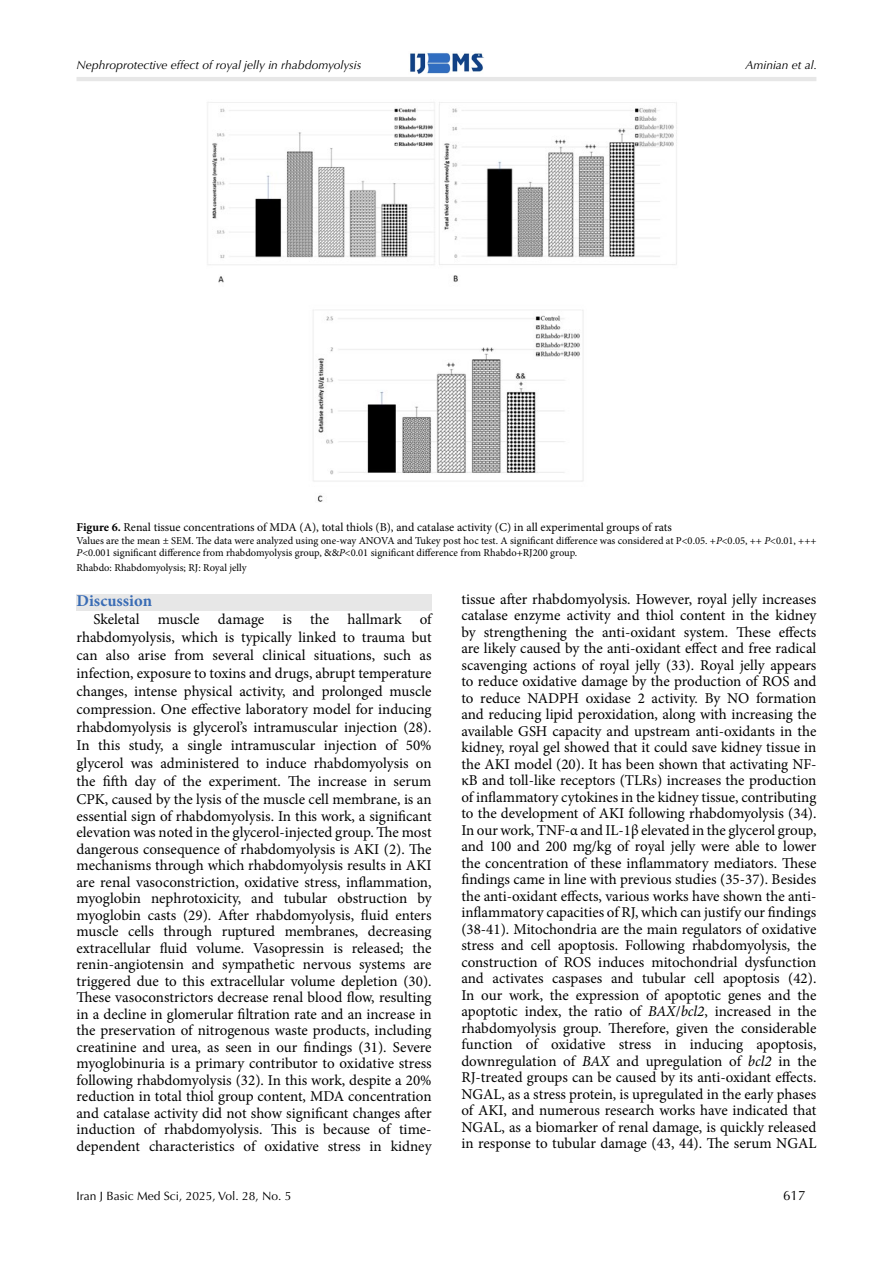
<style>
.page{position:relative;width:893px;height:1263px;background:#fff}
.page>*{position:absolute;margin:0;border:0;box-sizing:border-box;transform-origin:0 0}
.t1{font:700 16.5px "Minion Pro";color:#396cb5}
.t2{font:15px/16.5px "Minion Pro";color:#000;text-align:justify}
.t3{font:13.5px "Optima LT Std";color:#000}
.t4{font:12px "Minion Pro";color:#000}
.t5{font:italic 12px "Optima LT Std";color:#000}
.t6{font:12px "Optima LT Std";color:#000}
.t7{font:10.5px/12.6px "Minion Pro";color:#000}
.s1{font-weight:700}
.s2{font-style:italic}
</style>
<div class="page">
<img style="left:410px;top:52px;width:74px;height:23px">
<hr style="left:77px;top:77px;width:739px;height:4px;background:#e7e7e7">
<div style="left:77px;top:594px;width:355px;height:17px;background:#e7e7e7"></div>
<img style="left:207px;top:102px;width:470px;height:400px">
<p class="t5" style="left:77px;top:58px;width:286px">Nephroprotective effect of royal jelly in rhabdomyolysis</p>
<p class="t5" style="left:745px;top:58px;width:73px">Aminian et al.</p>
<p class="t4" style="left:77px;top:519px;width:597px"><span class="s1">Figure 6.</span> Renal tissue concentrations of MDA (A), total thiols (B), and catalase activity (C) in all experimental groups of rats</p>
<p class="t7" style="left:77px;top:534px;width:741px">Values are the mean ± SEM. The data were analyzed using one-way ANOVA and Tukey post hoc test. A significant difference was considered at P&lt;0.05. +<span class="s2">P</span>&lt;0.05, ++ <span class="s2">P</span>&lt;0.01, +++<br><span class="s2">P</span>&lt;0.001 significant difference from rhabdomyolysis group, &amp;&amp;<span class="s2">P</span>&lt;0.01 significant difference from Rhabdo+RJ200 group.</p>
<p class="t7" style="left:77px;top:561px;width:172px">Rhabdo: Rhabdomyolysis; RJ: Royal jelly</p>
<p class="t1" style="left:77px;top:589px;width:77px">Discussion</p>
<p class="t2" style="left:77px;top:610px;width:357px;line-height:18px;text-indent:17px">Skeletal muscle damage is the hallmark of rhabdomyolysis, which is typically linked to trauma but can also arise from several clinical situations, such as infection, exposure to toxins and drugs, abrupt temperature changes, intense physical activity, and prolonged muscle compression. One effective laboratory model for inducing rhabdomyolysis is glycerol’s intramuscular injection (28).<br>In this study, a single intramuscular injection of 50% glycerol was administered to induce rhabdomyolysis on the fifth day of the experiment. The increase in serum CPK, caused by the lysis of the muscle cell membrane, is an</p>
<p class="t2" style="left:77px;top:808px;width:357px">essential sign of rhabdomyolysis. In this work, a significant elevation was noted in the glycerol-injected group. The most dangerous consequence of rhabdomyolysis is AKI (2). The mechanisms through which rhabdomyolysis results in AKI are renal vasoconstriction, oxidative stress, inflammation, myoglobin nephrotoxicity, and tubular obstruction by myoglobin casts (29). After rhabdomyolysis, fluid enters muscle cells through ruptured membranes, decreasing extracellular fluid volume. Vasopressin is released; the renin-angiotensin and sympathetic nervous systems are triggered due to this extracellular volume depletion (30).<br>These vasoconstrictors decrease renal blood flow, resulting in a decline in glomerular filtration rate and an increase in the preservation of nitrogenous waste products, including creatinine and urea, as seen in our findings (31). Severe myoglobinuria is a primary contributor to oxidative stress following rhabdomyolysis (32). In this work, despite a 20% reduction in total thiol group content, MDA concentration and catalase activity did not show significant changes after induction of rhabdomyolysis. This is because of time&shy;dependent characteristics of oxidative stress in kidney</p>
<p class="t2" style="left:461px;top:591px;width:357px">tissue after rhabdomyolysis. However, royal jelly increases catalase enzyme activity and thiol content in the kidney by strengthening the anti-oxidant system. These effects are likely caused by the anti-oxidant effect and free radical scavenging actions of royal jelly (33). Royal jelly appears to reduce oxidative damage by the production of ROS and to reduce NADPH oxidase 2 activity. By NO formation and reducing lipid peroxidation, along with increasing the available GSH capacity and upstream anti-oxidants in the kidney, royal gel showed that it could save kidney tissue in the AKI model (20). It has been shown that activating NF&shy;κB and toll-like receptors (TLRs) increases the production of inflammatory cytokines in the kidney tissue, contributing to the development of AKI following rhabdomyolysis (34).<br>In our work, TNF-α and IL-1β elevated in the glycerol group, and 100 and 200 mg/kg of royal jelly were able to lower the concentration of these inflammatory mediators. These findings came in line with previous studies (35-37). Besides the anti-oxidant effects, various works have shown the anti&shy;inflammatory capacities of RJ, which can justify our findings (38-41). Mitochondria are the main regulators of oxidative stress and cell apoptosis. Following rhabdomyolysis, the construction of ROS induces mitochondrial dysfunction and activates caspases and tubular cell apoptosis (42).<br>In our work, the expression of apoptotic genes and the apoptotic index, the ratio of <span class="s2">BAX</span>/<span class="s2">bcl2</span>, increased in the rhabdomyolysis group. Therefore, given the considerable function of oxidative stress in inducing apoptosis, downregulation of <span class="s2">BAX</span> and upregulation of <span class="s2">bcl2</span> in the RJ-treated groups can be caused by its anti-oxidant effects.<br>NGAL, as a stress protein, is upregulated in the early phases of AKI, and numerous research works have indicated that NGAL, as a biomarker of renal damage, is quickly released in response to tubular damage (43, 44). The serum NGAL</p>
<p class="t6" style="left:77px;top:1188px;width:216px">Iran J Basic Med Sci, 2025, Vol. 28, No. 5</p>
<p class="t3" style="left:783px;top:1187px;width:24px">617</p>
</div>
